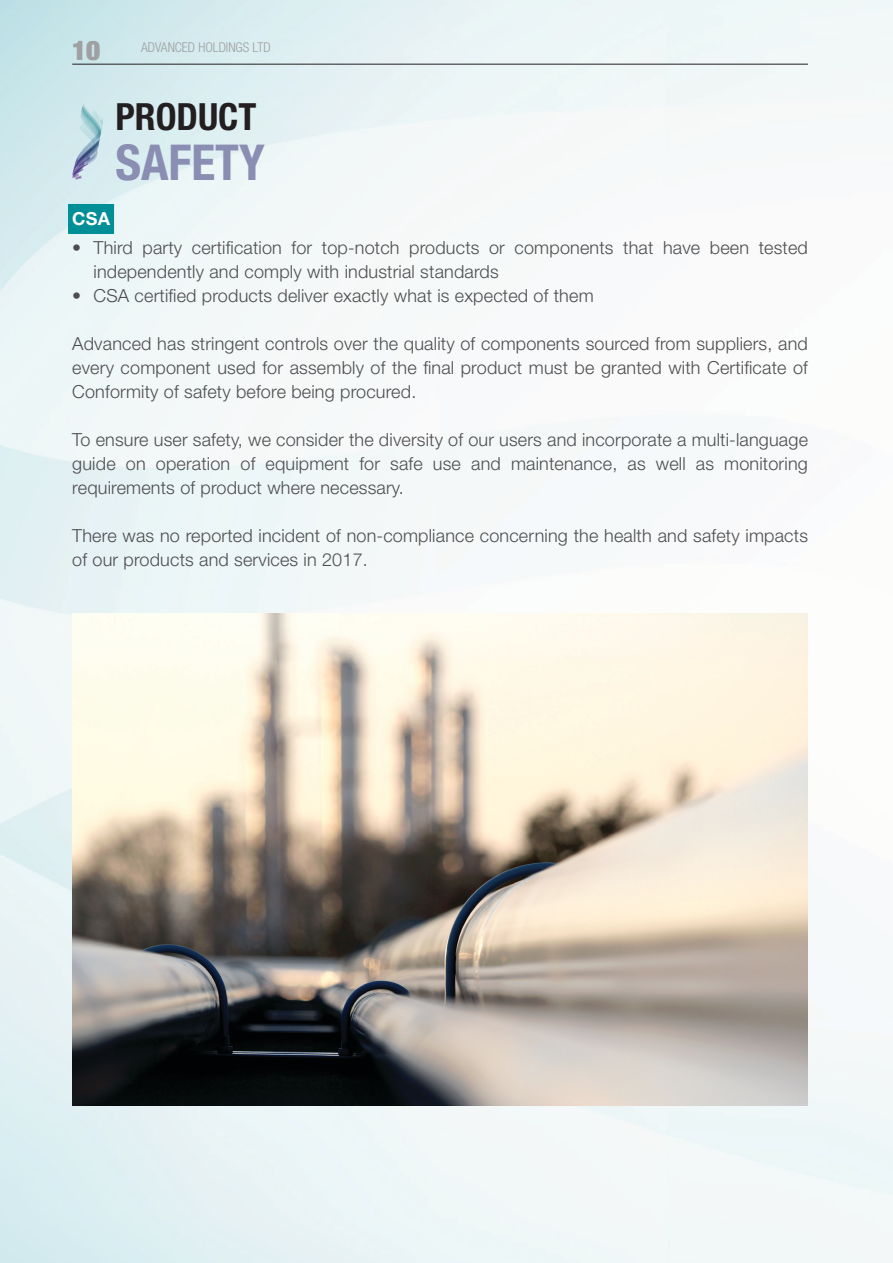
<style>
.page{position:relative;width:893px;height:1263px;background:#fff}
.page>*{position:absolute;margin:0;border:0;box-sizing:border-box;transform-origin:0 0}
.t1{font:700 condensed 49.5px "Helvetica Neue LT Std";color:#8a8eb3}
.t2{font:700 condensed 37.5px "Helvetica Neue LT Std";color:#231f20}
.t3{font:900 condensed 27px "Helvetica Neue LT Std";color:#9ea0a2}
.t4{font:300 18px/24px "Helvetica Neue LT Std";letter-spacing:.01em;color:#4d4d4f}
.t5{font:700 18px "Helvetica Neue LT Std";color:#fff}
.t6{font:300 condensed 13.5px "Helvetica Neue LT Std";color:#9ea0a2}
</style>
<div class="page">
<img style="left:0;top:0;width:893px;height:1263px">
<hr style="left:72px;top:64px;width:736px;height:1px;background:#231f20">
<img style="left:72px;top:101px;width:31px;height:79px">
<div style="left:68px;top:204px;width:46px;height:30px;background:#008e97"></div>
<img style="left:72px;top:614px;width:736px;height:491px">
<p class="t3" style="left:72px;top:33px;width:30px">10</p>
<p class="t6" style="left:141px;top:40px;width:131px">ADVANCED HOLDINGS LTD</p>
<p class="t2" style="left:115px;top:94px;width:142px">PRODUCT</p>
<p class="t1" style="left:115px;top:132px;width:151px">SAFETY</p>
<p class="t5" style="left:72px;top:208px;width:39px">CSA</p>
<p class="t4" style="left:94px;top:235px;width:716px;text-indent:-21px">• Third party certification for top-notch products or components that have been tested independently and comply with industrial standards</p>
<p class="t4" style="left:72px;top:283px;width:523px">• CSA certified products deliver exactly what is expected of them</p>
<p class="t4" style="left:72px;top:331px;width:737px;text-align:justify">Advanced has stringent controls over the quality of components sourced from suppliers, and every component used for assembly of the final product must be granted with Certificate of Conformity of safety before being procured.</p>
<p class="t4" style="left:72px;top:427px;width:737px;text-align:justify">To ensure user safety, we consider the diversity of our users and incorporate a multi-language guide on operation of equipment for safe use and maintenance, as well as monitoring requirements of product where necessary.</p>
<p class="t4" style="left:72px;top:523px;width:737px">There was no reported incident of non-compliance concerning the health and safety impacts of our products and services in 2017.</p>
</div>
